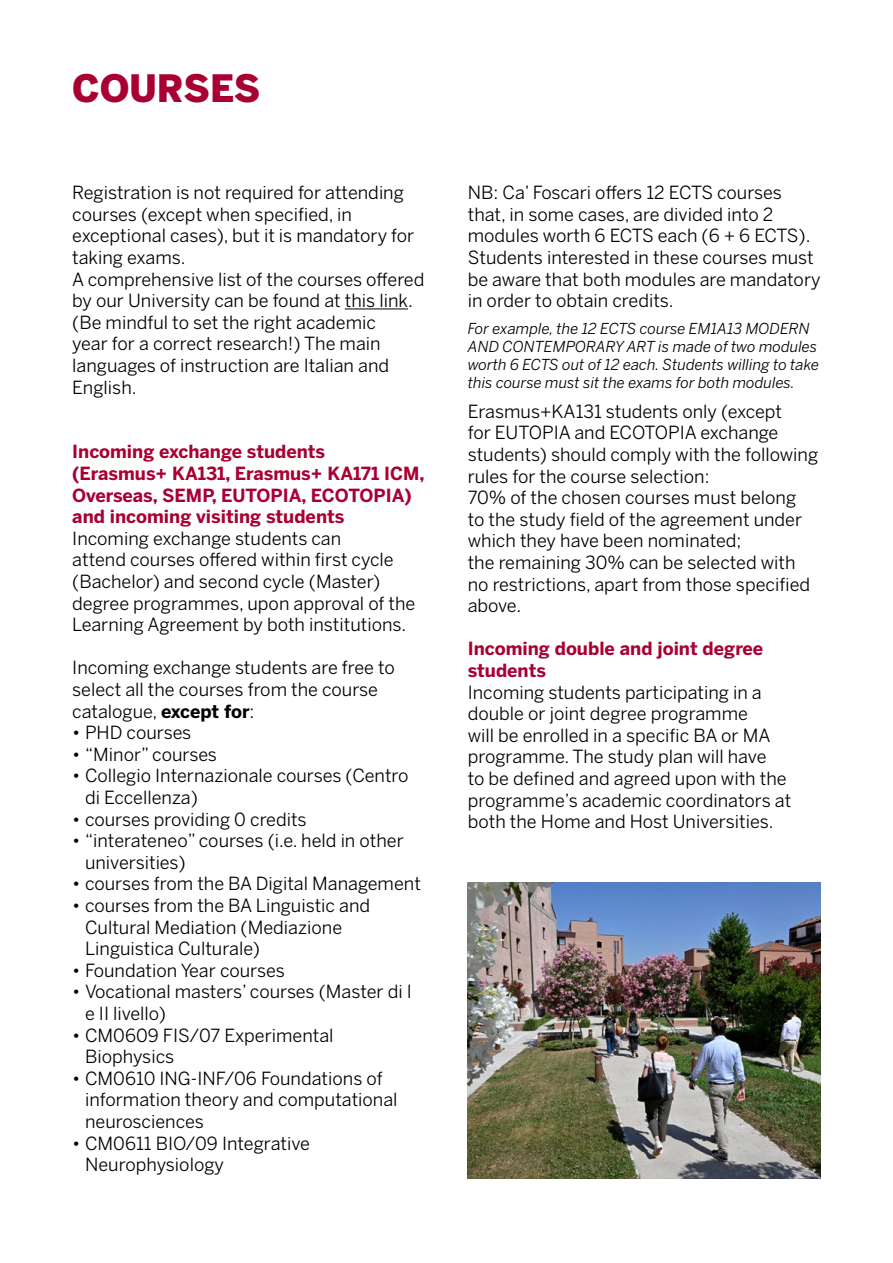
<style>
.page{position:relative;width:893px;height:1263px;background:#fff}
.page>*{position:absolute;margin:0;border:0;box-sizing:border-box;transform-origin:0 0}
.t1{font:900 37.5px "Benton Sans";letter-spacing:-.005em;color:#a90034}
.t2{font:18px/21.6px "Benton Sans";color:#000}
.t3{font:700 18px/21.6px "Benton Sans";color:#a90034}
.t4{font:italic 15px/18px "Benton Sans";color:#000}
.s1{font-weight:700}
</style>
<div class="page">
<hr style="left:345px;top:308px;width:63px;height:1px;background:#000">
<img style="left:468px;top:882px;width:353px;height:297px">
<h1 class="t1" style="left:72px;top:66px;width:190px">COURSES</h1>
<p class="t2" style="left:72px;top:182px;width:354px">Registration is not required for attending courses (except when specified, in exceptional cases), but it is mandatory for taking exams.<br>A comprehensive list of the courses offered by our University can be found at this link. (Be mindful to set the right academic<br>year for a correct research!) The main languages of instruction are Italian and English.</p>
<p class="t3" style="left:72px;top:441px;width:354px">Incoming exchange students (Erasmus+ KA131, Erasmus+ KA171 ICM, Overseas, SEMP, EUTOPIA, ECOTOPIA) and incoming visiting students</p>
<p class="t2" style="left:72px;top:527px;width:345px">Incoming exchange students can<br>attend courses offered within first cycle (Bachelor) and second cycle (Master) degree programmes, upon approval of the Learning Agreement by both institutions.</p>
<p class="t2" style="left:72px;top:657px;width:324px">Incoming exchange students are free to select all the courses from the course catalogue, <span class="s1">except for</span>:</p>
<p class="t2" style="left:72px;top:722px;width:121px">• PHD courses</p>
<p class="t2" style="left:72px;top:743px;width:146px">• “Minor” courses</p>
<p class="t2" style="left:85px;top:765px;width:325px;text-indent:-13px">• Collegio Internazionale courses (Centro di Eccellenza)</p>
<p class="t2" style="left:72px;top:808px;width:236px">• courses providing 0 credits</p>
<p class="t2" style="left:85px;top:830px;width:320px;text-indent:-13px">• “interateneo” courses (i.e. held in other universities)</p>
<p class="t2" style="left:72px;top:873px;width:350px">• courses from the BA Digital Management</p>
<p class="t2" style="left:85px;top:894px;width:287px;text-indent:-13px">• courses from the BA Linguistic and<br>Cultural Mediation (Mediazione<br>Linguistica Culturale)</p>
<p class="t2" style="left:72px;top:959px;width:214px">• Foundation Year courses</p>
<p class="t2" style="left:85px;top:981px;width:328px;text-indent:-13px">• Vocational masters’ courses (Master di I e II livello)</p>
<p class="t2" style="left:85px;top:1024px;width:250px;text-indent:-13px">• CM0609 FIS/07 Experimental<br>Biophysics</p>
<p class="t2" style="left:85px;top:1067px;width:314px;text-indent:-13px">• CM0610 ING-INF/06 Foundations of information theory and computational neurosciences</p>
<p class="t2" style="left:85px;top:1132px;width:226px;text-indent:-13px">• CM0611 BIO/09 Integrative<br>Neurophysiology</p>
<p class="t2" style="left:468px;top:182px;width:354px">NB: Ca’ Foscari offers 12 ECTS courses that, in some cases, are divided into 2 modules worth 6 ECTS each (6 + 6 ECTS).<br>Students interested in these courses must be aware that both modules are mandatory in order to obtain credits.</p>
<p class="t4" style="left:468px;top:319px;width:353px">For example, the 12 ECTS course EM1A13 MODERN AND CONTEMPORARY ART is made of two modules worth 6 ECTS out of 12 each. Students willing to take this course must sit the exams for both modules.</p>
<p class="t2" style="left:468px;top:400px;width:352px">Erasmus+KA131 students only (except<br>for EUTOPIA and ECOTOPIA exchange students) should comply with the following rules for the course selection:<br>70% of the chosen courses must belong<br>to the study field of the agreement under which they have been nominated;<br>the remaining 30% can be selected with no restrictions, apart from those specified above.</p>
<p class="t3" style="left:468px;top:638px;width:297px">Incoming double and joint degree students</p>
<p class="t2" style="left:468px;top:681px;width:325px">Incoming students participating in a double or joint degree programme<br>will be enrolled in a specific BA or MA programme. The study plan will have<br>to be defined and agreed upon with the programme’s academic coordinators at both the Home and Host Universities.</p>
</div>
